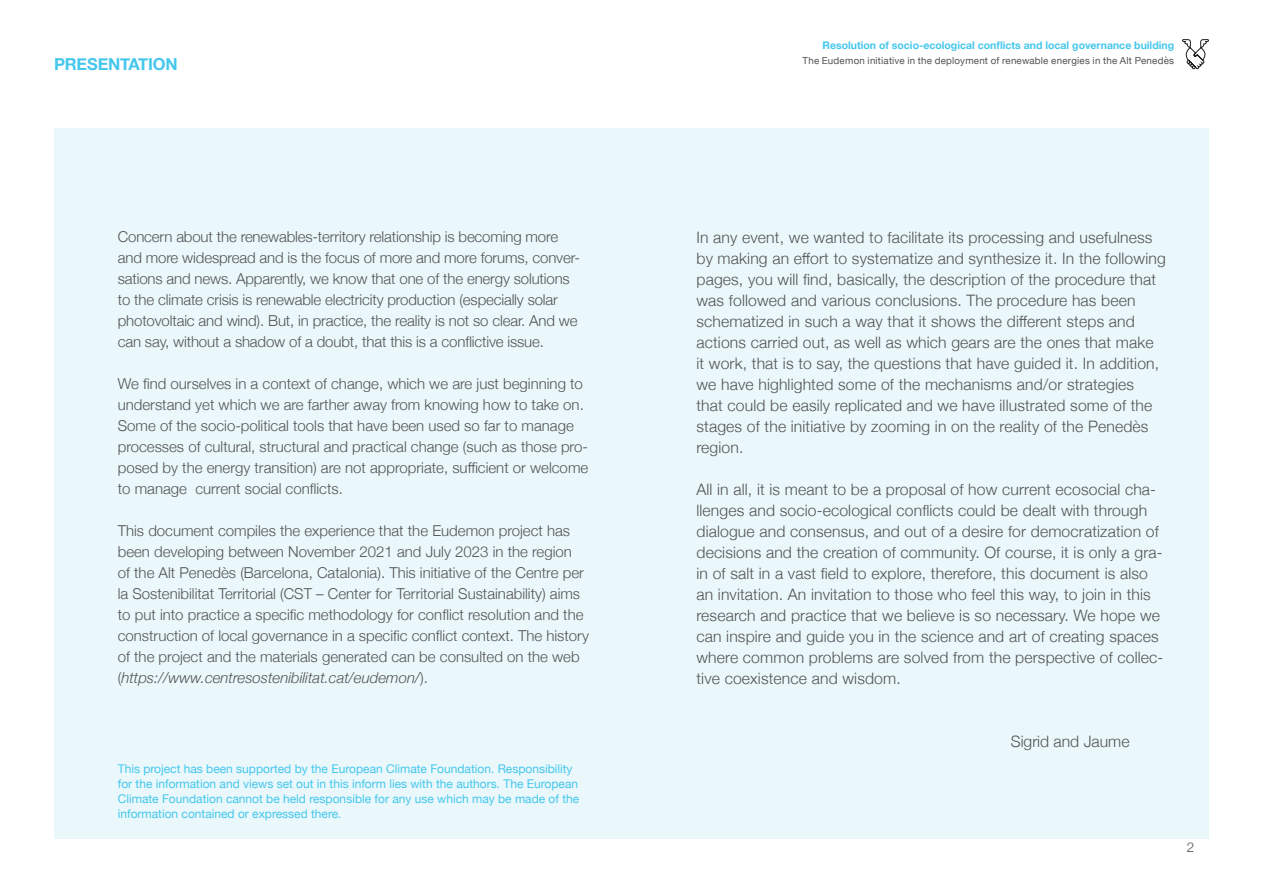
<style>
.page{position:relative;width:1263px;height:893px;background:#fff}
.page>*{position:absolute;margin:0;border:0;box-sizing:border-box;transform-origin:0 0}
.t1{font:700 16.5px "Helvetica Neue";letter-spacing:-.01em;color:#45c7ec}
.t2{font:300 15.75px/21px "Helvetica Neue";letter-spacing:.01em;color:#535355}
.t3{font:300 15px/21px "Helvetica Neue";color:#535355}
.t4{font:300 13.5px "Helvetica Neue";color:#535355}
.t5{font:12px/15px "Helvetica Neue";color:#45c7ec}
.t6{font:700 10.5px "Helvetica Neue";color:#45c7ec}
.t7{font:9.75px "Helvetica Neue";letter-spacing:.02em;color:#535355}
.s1{font-style:italic}
</style>
<div class="page">
<div style="left:54px;top:128px;width:1155px;height:711px;background:#eaf8fc"></div>
<svg style="left:1182px;top:39px;width:27px;height:31px"></svg>
<p class="t1" style="left:54px;top:51px;width:125px">PRESENTATION</p>
<p class="t3" style="left:118px;top:225px;width:464px">Concern about the renewables-territory relationship is becoming more and more widespread and is the focus of more and more forums, conver&shy;sations and news. Apparently, we know that one of the energy solutions to the climate crisis is renewable electricity production (especially solar photovoltaic and wind). But, in practice, the reality is not so clear. And we can say, without a shadow of a doubt, that this is a conflictive issue.</p>
<p class="t3" style="left:118px;top:372px;width:472px">We find ourselves in a context of change, which we are just beginning to understand yet which we are farther away from knowing how to take on.<br>Some of the socio-political tools that have been used so far to manage processes of cultural, structural and practical change (such as those pro&shy;posed by the energy transition) are not appropriate, sufficient or welcome to manage current social conflicts.</p>
<p class="t3" style="left:118px;top:519px;width:473px">This document compiles the experience that the Eudemon project has been developing between November 2021 and July 2023 in the region<br>of the Alt Penedès (Barcelona, Catalonia). This initiative of the Centre per la Sostenibilitat Territorial (CST – Center for Territorial Sustainability) aims to put into practice a specific methodology for conflict resolution and the construction of local governance in a specific conflict context. The history of the project and the materials generated can be consulted on the web (<span class="s1">https://www.centresostenibilitat.cat/eudemon/</span>).</p>
<p class="t5" style="left:118px;top:761px;width:463px">This project has been supported by the European Climate Foundation. Responsibility for the information and views set out in this inform lies with the authors. The European Climate Foundation cannot be held responsible for any use which may be made of the information contained or expressed there.</p>
<p class="t6" style="left:822px;top:37px;width:353px">Resolution of socio-ecological conflicts and local governance building</p>
<p class="t7" style="left:802px;top:53px;width:373px">The Eudemon initiative in the deployment of renewable energies in the Alt Penedès</p>
<p class="t2" style="left:696px;top:226px;width:471px">In any event, we wanted to facilitate its processing and usefulness by making an effort to systematize and synthesize it. In the following pages, you will find, basically, the description of the procedure that was followed and various conclusions. The procedure has been schematized in such a way that it shows the different steps and actions carried out, as well as which gears are the ones that make<br>it work, that is to say, the questions that have guided it. In addition, we have highlighted some of the mechanisms and/or strategies<br>that could be easily replicated and we have illustrated some of the stages of the initiative by zooming in on the reality of the Penedès region.</p>
<p class="t2" style="left:696px;top:478px;width:468px">All in all, it is meant to be a proposal of how current ecosocial cha&shy;llenges and socio-ecological conflicts could be dealt with through dialogue and consensus, and out of a desire for democratization of decisions and the creation of community. Of course, it is only a gra&shy;in of salt in a vast field to explore, therefore, this document is also an invitation. An invitation to those who feel this way, to join in this research and practice that we believe is so necessary. We hope we can inspire and guide you in the science and art of creating spaces where common problems are solved from the perspective of collec&shy;tive coexistence and wisdom.</p>
<p class="t2" style="left:1011px;top:730px;width:120px">Sigrid and Jaume</p>
<p class="t4" style="left:1187px;top:836px;width:9px">2</p>
</div>
